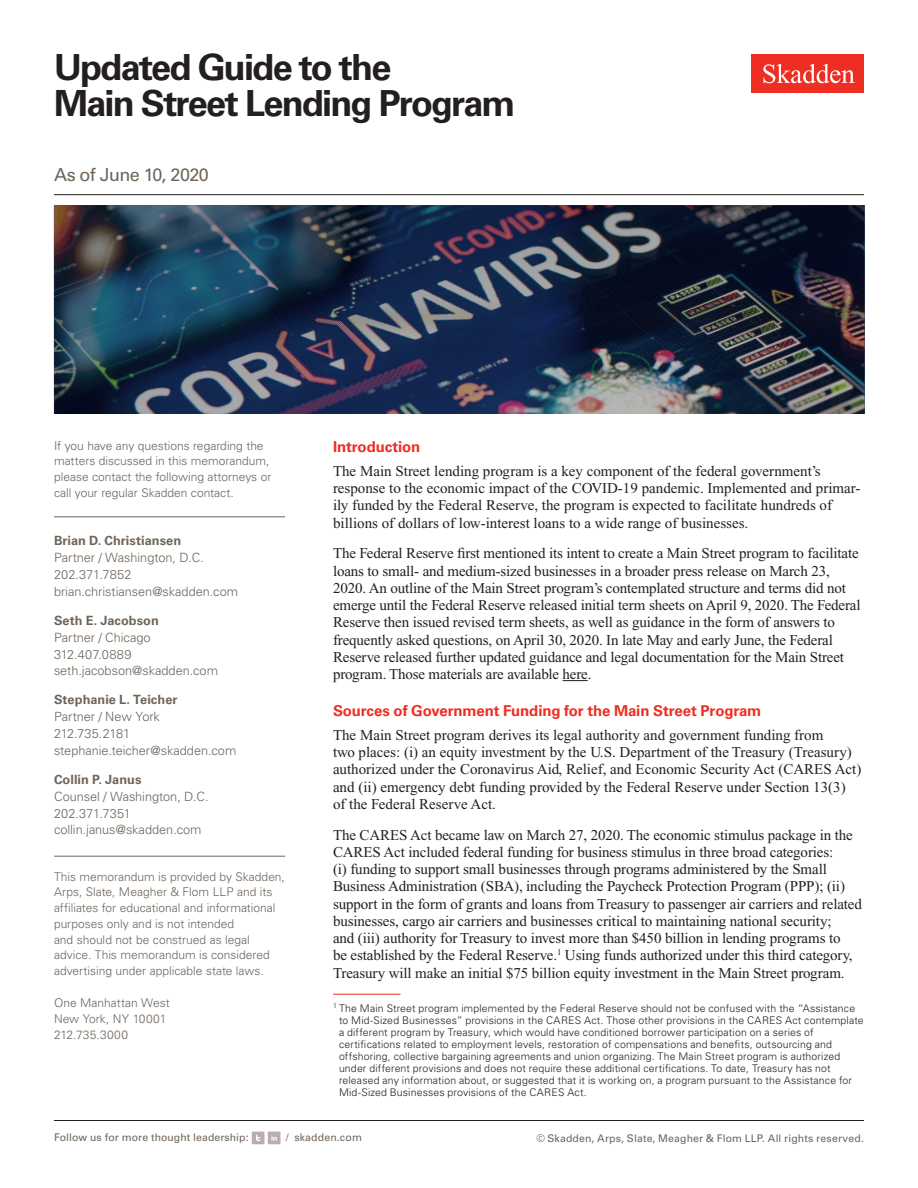
<style>
.page{position:relative;width:918px;height:1188px;background:#fff}
.page>*{position:absolute;margin:0;border:0;box-sizing:border-box;transform-origin:0 0}
.t1{font:700 36px/36px "Univers LT Std";letter-spacing:-.05em;color:#231f20}
.Date{font:18px "Univers LT Std";letter-spacing:-.035em;color:#6f645a}
.Main_Body{font:15px/17.2px "Times New Roman PS Std";letter-spacing:-.01em;color:#231f20}
.First_Level_Heading{font:700 15px "Univers LT Std";letter-spacing:-.01em;color:#ee2e22}
.Contacts{font:300 12.75px "Univers LT Std";letter-spacing:-.005em;color:#6f645a}
.Contacts_Name{font:700 12.75px "Univers LT Std";letter-spacing:.005em;color:#6f645a}
.Contacts-2{font:300 12.75px "Univers LT Std";letter-spacing:.03em;color:#6f645a}
.Sidebar_body_rule_ab{font:300 12px/15.8px "Univers LT Std";color:#6f645a}
.Sidebar_body_rule_be{font:300 12px/15.8px "Univers LT Std";color:#6f645a}
.Firm_Address{font:300 12px/15.8px "Univers LT Std";color:#6f645a}
.Footnote{font:300 10.5px/12px "Univers LT Std";letter-spacing:.015em;color:#231f20}
.t2{font:10.5px "Univers LT Std";letter-spacing:.01em;color:#6f645a}
</style>
<div class="page">
<div style="left:752px;top:54px;width:112px;height:39px;background:#ee2e22"></div>
<svg style="left:763px;top:64px;width:92px;height:19px"></svg>
<hr style="left:54px;top:1120px;width:810px;height:1px;background:#231f20">
<hr style="left:54px;top:194px;width:810px;height:1px;background:#231f20">
<div style="left:252px;top:1132px;width:12px;height:12px;background:#baaeae"></div>
<svg style="left:256px;top:1135px;width:4px;height:6px"></svg>
<div style="left:268px;top:1132px;width:12px;height:12px;background:#baaeae"></div>
<svg style="left:271px;top:1135px;width:6px;height:6px"></svg>
<svg style="left:563px;top:680px;width:25px;height:1px"></svg>
<hr style="left:333px;top:994px;width:67px;height:1px;background:#ee2e22">
<img style="left:53px;top:205px;width:811px;height:209px">
<hr style="left:54px;top:516px;width:231px;height:1px;background:#6f645a">
<hr style="left:54px;top:856px;width:231px;height:1px;background:#6f645a">
<h1 class="t1" style="left:54px;top:50px;width:463px">Updated Guide to the<br>Main Street Lending Program</h1>
<p class="Date" style="left:54px;top:164px;width:156px">As of June 10, 2020</p>
<p class="Sidebar_body_rule_be" style="left:54px;top:438px;width:219px">If you have any questions regarding the matters discussed in this memorandum, please contact the following attorneys or call your regular Skadden contact.</p>
<p class="Contacts_Name" style="left:54px;top:533px;width:129px">Brian D. Christiansen</p>
<p class="Contacts" style="left:54px;top:550px;width:151px">Partner / Washington, D.C.</p>
<p class="Contacts" style="left:54px;top:567px;width:79px">202.371.7852</p>
<p class="Contacts" style="left:54px;top:584px;width:186px">brian.christiansen@skadden.com</p>
<p class="Contacts_Name" style="left:54px;top:613px;width:106px">Seth E. Jacobson</p>
<p class="Contacts" style="left:54px;top:629px;width:98px">Partner / Chicago</p>
<p class="Contacts-2" style="left:54px;top:646px;width:79px">312.407.0889</p>
<p class="Contacts" style="left:54px;top:663px;width:166px">seth.jacobson@skadden.com</p>
<p class="Contacts_Name" style="left:54px;top:692px;width:125px">Stephanie L. Teicher</p>
<p class="Contacts" style="left:54px;top:709px;width:108px">Partner / New York</p>
<p class="Contacts" style="left:54px;top:726px;width:78px">212.735.2181</p>
<p class="Contacts" style="left:54px;top:743px;width:184px">stephanie.teicher@skadden.com</p>
<p class="Contacts_Name" style="left:54px;top:772px;width:89px">Collin P. Janus</p>
<p class="Contacts" style="left:54px;top:788px;width:156px">Counsel / Washington, D.C.</p>
<p class="Contacts" style="left:54px;top:805px;width:78px">202.371.7351</p>
<p class="Contacts" style="left:54px;top:822px;width:149px">collin.janus@skadden.com</p>
<p class="Sidebar_body_rule_ab" style="left:54px;top:868px;width:232px">This memorandum is provided by Skadden, Arps, Slate, Meagher &amp; Flom LLP and its affiliates for educational and informational purposes only and is not intended<br>and should not be construed as legal advice. This memorandum is considered advertising under applicable state laws.</p>
<p class="Firm_Address" style="left:54px;top:995px;width:117px">One Manhattan West<br>New York, NY 10001<br>212.735.3000</p>
<h1 class="First_Level_Heading" style="left:333px;top:438px;width:89px">Introduction</h1>
<p class="Main_Body" style="left:333px;top:462px;width:529px">The Main Street lending program is a key component of the federal government’s response to the economic impact of the COVID-19 pandemic. Implemented and primar&shy;ily funded by the Federal Reserve, the program is expected to facilitate hundreds of billions of dollars of low-interest loans to a wide range of businesses.</p>
<p class="Main_Body" style="left:333px;top:545px;width:529px">The Federal Reserve first mentioned its intent to create a Main Street program to facilitate loans to small- and medium-sized businesses in a broader press release on March 23, 2020. An outline of the Main Street program’s contemplated structure and terms did not emerge until the Federal Reserve released initial term sheets on April 9, 2020. The Federal Reserve then issued revised term sheets, as well as guidance in the form of answers to frequently asked questions, on April 30, 2020. In late May and early June, the Federal Reserve released further updated guidance and legal documentation for the Main Street program. Those materials are available here.</p>
<h1 class="First_Level_Heading" style="left:333px;top:702px;width:430px">Sources of Government Funding for the Main Street Program</h1>
<p class="Main_Body" style="left:333px;top:726px;width:530px">The Main Street program derives its legal authority and government funding from<br>two places: (i) an equity investment by the U.S. Department of the Treasury (Treasury) authorized under the Coronavirus Aid, Relief, and Economic Security Act (CARES Act) and (ii) emergency debt funding provided by the Federal Reserve under Section 13(3) of the Federal Reserve Act.</p>
<p class="Main_Body" style="left:333px;top:826px;width:531px">The CARES Act became law on March 27, 2020. The economic stimulus package in the CARES Act included federal funding for business stimulus in three broad categories:<br>(i) funding to support small businesses through programs administered by the Small Business Administration (SBA), including the Paycheck Protection Program (PPP); (ii) support in the form of grants and loans from Treasury to passenger air carriers and related businesses, cargo air carriers and businesses critical to maintaining national security;<br>and (iii) authority for Treasury to invest more than $450 billion in lending programs to<br>be established by the Federal Reserve.<sup>1</sup> Using funds authorized under this third category, Treasury will make an initial $75 billion equity investment in the Main Street program.</p>
<p class="Footnote" style="left:339px;top:1002px;width:526px;text-indent:-6px"><sup>1</sup> The Main Street program implemented by the Federal Reserve should not be confused with the “Assistance to Mid-Sized Businesses” provisions in the CARES Act. Those other provisions in the CARES Act contemplate a different program by Treasury, which would have conditioned borrower participation on a series of certifications related to employment levels, restoration of compensations and benefits, outsourcing and offshoring, collective bargaining agreements and union organizing. The Main Street program is authorized under different provisions and does not require these additional certifications. To date, Treasury has not released any information about, or suggested that it is working on, a program pursuant to the Assistance for Mid-Sized Businesses provisions of the CARES Act.</p>
<p class="t2" style="left:54px;top:1131px;width:196px">Follow us for more thought leadership:</p>
<p class="t2" style="left:286px;top:1131px;width:77px">/ skadden.com</p>
<p class="t2" style="left:536px;top:1132px;width:329px">© Skadden, Arps, Slate, Meagher &amp; Flom LLP. All rights reserved.</p>
</div>
